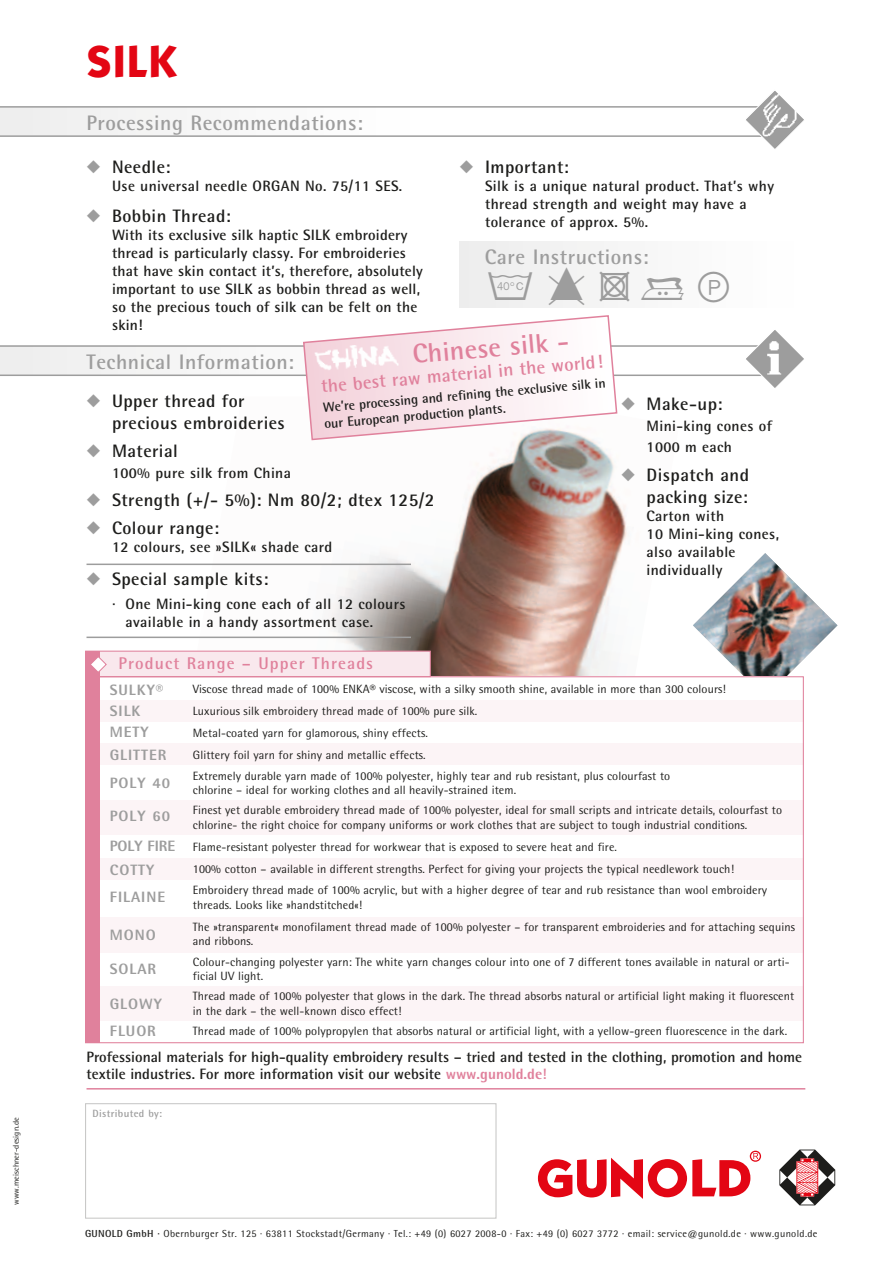
<style>
.page{position:relative;width:893px;height:1263px;background:#fff}
.page>*{position:absolute;margin:0;border:0;box-sizing:border-box;transform-origin:0 0}
.t1{font:45px "Textile LH Pi One";color:#9d9d9d}
.t2{font:700 45px "Itc Kabel";color:#e30614}
.t3{font:700 27px "Rotis Semi Sans";color:#e0819c}
.t4{font:700 21px "Rotis Semi Sans";letter-spacing:.025em;color:#9d9d9d}
.t5{font:700 18.75px "Rotis Semi Sans";color:#e0819c}
.t6{font:700 18px/21.6px "Rotis Semi Sans";letter-spacing:.025em;color:#1d1d1b}
.t7{font:700 16.95px "Rotis Semi Sans";letter-spacing:.065em;color:#e0819c}
.t8{font:700 15px/18px "Rotis Semi Sans";letter-spacing:.015em;color:#1d1d1b}
.t9{font:800 15px/21px "Rotis Semi Sans";letter-spacing:.065em;color:#9d9d9d}
.t10{font:800 15px/30px "Rotis Semi Sans";color:#9d9d9d}
.t11{font:700 13.5px/16.5px "Rotis Semi Sans";color:#1d1d1b}
.t12{font:12px/21.9px "Rotis Semi Sans";letter-spacing:.01em;color:#1d1d1b}
.t13{font:700 10.5px "Rotis Semi Sans";letter-spacing:.035em;color:#9d9d9d}
.t14{font:10.2px "Rotis Semi Sans";letter-spacing:.035em;color:#1d1d1b}
.t15{font:8.25px "Rotis Semi Sans";letter-spacing:.01em;color:#1d1d1b}
.s1{color:#9d9d9d}
.s2{font-weight:800;color:#e0819c}
.s3{color:#e0819c}
.s4{font-weight:700}
</style>
<div class="page">
<img style="left:187px;top:441px;width:441px;height:235px">
<div style="left:0;top:108px;width:425px;height:28px;background:#f6f6f6"></div>
<div style="left:0;top:347px;width:425px;height:28px;background:#f4f4f3"></div>
<hr style="left:0;top:106px;width:780px;height:2px;background:#9d9d9d">
<hr style="left:0;top:135px;width:772px;height:2px;background:#9d9d9d">
<svg style="left:744px;top:91px;width:60px;height:58px"></svg>
<hr style="left:0;top:345px;width:779px;height:2px;background:#9d9d9d">
<hr style="left:0;top:374px;width:781px;height:2px;background:#9d9d9d">
<svg style="left:744px;top:330px;width:60px;height:58px"></svg>
<div style="left:460px;top:241px;width:345px;height:67px;background:#f6f6f6"></div>
<svg style="left:552px;top:270px;width:29px;height:28px"></svg>
<hr style="left:87px;top:564px;width:324px;height:1px;background:#9d9d9d">
<hr style="left:87px;top:637px;width:324px;height:1px;background:#9d9d9d">
<svg style="left:302px;top:315px;width:316px;height:126px"></svg>
<img style="left:314px;top:341px;width:85px;height:32px">
<img style="left:693px;top:553px;width:144px;height:123px">
<hr style="left:87px;top:1088px;width:718px;height:1px;background:#e0819c">
<svg style="left:538px;top:1151px;width:223px;height:48px"></svg>
<svg style="left:779px;top:1149px;width:56px;height:56px"></svg>
<div style="left:85px;top:1103px;width:411px;height:116px;background:#fff;border:1px solid #c7c7c6"></div>
<div style="left:98px;top:701px;width:706px;height:21px;background:#fcf4f6"></div>
<div style="left:98px;top:743px;width:706px;height:22px;background:#fcf4f6"></div>
<div style="left:98px;top:800px;width:706px;height:34px;background:#fcf4f6"></div>
<div style="left:98px;top:859px;width:706px;height:21px;background:#fcf4f6"></div>
<div style="left:92px;top:986px;width:712px;height:34px;background:#fcf4f6"></div>
<div style="left:98px;top:917px;width:706px;height:35px;background:#fcf4f6"></div>
<div style="left:85px;top:651px;width:346px;height:26px;background:#f9e8ed;border:1px solid #e0819c"></div>
<div style="left:85px;top:651px;width:14px;height:392px;background:#e0819c"></div>
<svg style="left:91px;top:655px;width:16px;height:18px"></svg>
<p class="t15" style="left:11px;top:1205px;width:89px;rotate:-90deg">www.meischner-design.de</p>
<h1 class="t2" style="left:87px;top:35px;width:91px">SILK</h1>
<h3 class="t4" style="left:87px;top:110px;width:278px">Processing Recommendations:</h3>
<h3 class="t6" style="left:87px;top:156px;width:85px"><span class="s1">◆</span> Needle:</h3>
<p class="t8" style="left:112px;top:177px;width:292px">Use universal needle ORGAN No. 75/11 SES.</p>
<h3 class="t6" style="left:87px;top:204px;width:146px"><span class="s1">◆</span> Bobbin Thread:</h3>
<p class="t8" style="left:112px;top:225px;width:312px">With its exclusive silk haptic SILK embroidery thread is particularly classy. For embroideries that have skin contact it’s, therefore, absolutely important to use SILK as bobbin thread as well, so the precious touch of silk can be felt on the skin!</p>
<h3 class="t6" style="left:460px;top:156px;width:111px"><span class="s1">◆</span> Important:</h3>
<p class="t8" style="left:485px;top:177px;width:290px">Silk is a unique natural product. That’s why thread strength and weight may have a tolerance of approx. 5%.</p>
<h3 class="t4" style="left:485px;top:244px;width:165px">Care Instructions:</h3>
<h1 class="t1" style="left:488px;top:261px;width:245px">b94,W</h1>
<h2 class="t3" style="left:411px;top:338px;width:159px;rotate:-5deg">Chinese silk -</h2>
<h3 class="t4" style="left:87px;top:349px;width:209px">Technical Information:</h3>
<h3 class="t5" style="left:320px;top:375px;width:284px;rotate:-5deg">the best raw material in the world!</h3>
<p class="t11" style="left:322px;top:399px;width:285px;rotate:-5deg">We’re processing and refining the exclusive silk in our European production plants.</p>
<h3 class="t6" style="left:112px;top:390px;width:174px;text-indent:-26px"><span class="s1">◆</span> Upper thread for precious embroideries</h3>
<h3 class="t6" style="left:87px;top:439px;width:93px"><span class="s1">◆</span> Material</h3>
<p class="t8" style="left:112px;top:464px;width:180px">100% pure silk from China</p>
<h3 class="t6" style="left:87px;top:489px;width:350px"><span class="s1">◆</span> Strength (+/- 5%): Nm 80/2; dtex 125/2</h3>
<h3 class="t6" style="left:87px;top:516px;width:134px"><span class="s1">◆</span> Colour range:</h3>
<p class="t8" style="left:112px;top:537px;width:222px">12 colours, see »SILK« shade card</p>
<h3 class="t6" style="left:87px;top:568px;width:183px"><span class="s1">◆</span> Special sample kits:</h3>
<p class="t8" style="left:126px;top:595px;width:281px;text-indent:-14px">· One Mini-king cone each of all 12 colours available in a handy assortment case.</p>
<h3 class="t6" style="left:621px;top:393px;width:103px"><span class="s1">◆</span> Make-up:</h3>
<p class="t8" style="left:647px;top:415px;width:127px;line-height:21px">Mini-king cones of<br>1000 m each</p>
<h3 class="t6" style="left:621px;top:464px;width:130px;text-align:right"><span class="s1">◆</span> Dispatch and packing size:</h3>
<p class="t8" style="left:647px;top:506px;width:134px">Carton with<br>10 Mini-king cones, also available individually</p>
<h3 class="t7" style="left:119px;top:653px;width:256px">Product Range – Upper Threads</h3>
<p class="t9" style="left:110px;top:679px;width:55px">SULKY®<br>SILK<br>METY</p>
<p class="t9" style="left:110px;top:740px;width:62px;line-height:28.7px">GLITTER<br>POLY 40</p>
<p class="t10" style="left:110px;top:801px;width:67px">POLY 60<br>POLY FIRE</p>
<p class="t9" style="left:110px;top:856px;width:57px;line-height:27px">COTTY<br>FILAINE</p>
<p class="t9" style="left:110px;top:924px;width:48px">MONO</p>
<p class="t9" style="left:110px;top:958px;width:48px">SOLAR</p>
<p class="t9" style="left:110px;top:990px;width:53px;line-height:27px">GLOWY<br>FLUOR</p>
<p class="t12" style="left:193px;top:678px;width:534px">Viscose thread made of 100% ENKA® viscose, with a silky smooth shine, available in more than 300 colours!<br>Luxurious silk embroidery thread made of 100% pure silk.<br>Metal-coated yarn for glamorous, shiny effects.<br>Glittery foil yarn for shiny and metallic effects.</p>
<p class="t12" style="left:193px;top:768px;width:479px;line-height:14.4px">Extremely durable yarn made of 100% polyester, highly tear and rub resistant, plus colourfast to chlorine – ideal for working clothes and all heavily-strained item.</p>
<p class="t12" style="left:193px;top:803px;width:591px;line-height:14.4px">Finest yet durable embroidery thread made of 100% polyester, ideal for small scripts and intricate details, colourfast to chlorine- the right choice for company uniforms or work clothes that are subject to tough industrial conditions.</p>
<p class="t12" style="left:193px;top:835px;width:576px">Flame-resistant polyester thread for workwear that is exposed to severe heat and fire.<br>100% cotton – available in different strengths. Perfect for giving your projects the typical needlework touch!<br>Embroidery thread made of 100% acrylic, but with a higher degree of tear and rub resistance than wool embroidery</p>
<p class="t12" style="left:193px;top:894px;width:604px">threads. Looks like »handstitched«!<br>The »transparent« monofilament thread made of 100% polyester – for transparent embroideries and for attaching sequins</p>
<p class="t12" style="left:193px;top:931px;width:598px;line-height:20.4px">and ribbons.<br>Colour-changing polyester yarn: The white yarn changes colour into one of 7 different tones available in natural or arti-</p>
<p class="t12" style="left:193px;top:966px;width:603px;line-height:20.4px">ficial UV light.<br>Thread made of 100% polyester that glows in the dark. The thread absorbs natural or artificial light making it fluorescent</p>
<p class="t12" style="left:193px;top:1000px;width:596px;line-height:20.4px">in the dark – the well-known disco effect!<br>Thread made of 100% polypropylen that absorbs natural or artificial light, with a yellow-green fluorescence in the dark.</p>
<p class="t8" style="left:87px;top:1048px;width:717px;line-height:16.5px">Professional materials for high-quality embroidery results – tried and tested in the clothing, promotion and home textile industries. For more information visit our website <span class="s2">www.gunold.de</span><span class="s3">!</span></p>
<p class="t13" style="left:93px;top:1106px;width:71px">Distributed by:</p>
<p class="t14" style="left:85px;top:1227px;width:734px"><span class="s4">GUNOLD GmbH ·</span> Obernburger Str. 125 · 63811 Stockstadt/Germany · Tel.: +49 (0) 6027 2008-0 · Fax: +49 (0) 6027 3772 · email: service@gunold.de · www.gunold.de</p>
</div>
